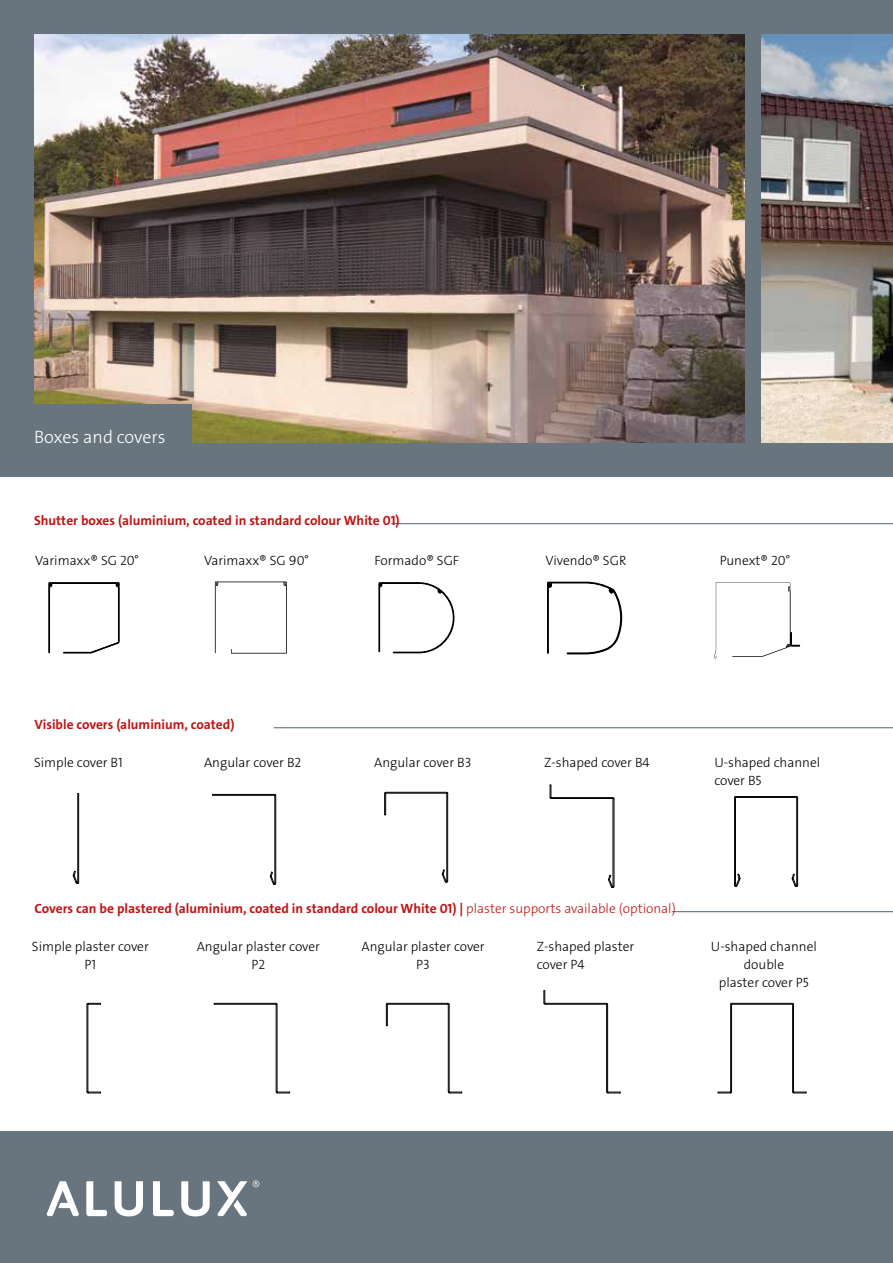
<style>
.page{position:relative;width:893px;height:1263px;background:#fff}
.page>*{position:absolute;margin:0;border:0;box-sizing:border-box;transform-origin:0 0}
.t1{font:300 18px "The Sans Os F";color:#fff}
.t2{font:300 13.5px/18px "The Sans Os F";color:#000;text-align:center}
.t3{font:700 13.5px "The Sans Os F";color:#bf1515}
.s1{font-family:"The Sans Light Caps";font-weight:400}
.s2{font-weight:300}
</style>
<div class="page">
<svg style="left:49px;top:582px;width:70px;height:71px"></svg>
<svg style="left:378px;top:582px;width:76px;height:71px"></svg>
<svg style="left:714px;top:582px;width:86px;height:76px"></svg>
<svg style="left:547px;top:582px;width:75px;height:72px"></svg>
<svg style="left:215px;top:581px;width:72px;height:73px"></svg>
<hr style="left:391px;top:523px;width:502px;height:1px;background:#68757e">
<hr style="left:274px;top:727px;width:619px;height:1px;background:#68757e">
<hr style="left:672px;top:911px;width:221px;height:1px;background:#68757e">
<div style="left:0;top:1131px;width:893px;height:132px;background:#68757e"></div>
<div style="left:0;top:0;width:893px;height:476px;background:#68757e"></div>
<img style="left:34px;top:34px;width:710px;height:408px">
<img style="left:761px;top:34px;width:132px;height:408px">
<div style="left:0;top:404px;width:191px;height:64px;background:#68757e"></div>
<hr style="left:78px;top:794px;width:1px;height:88px;background:#000">
<svg style="left:73px;top:871px;width:6px;height:13px"></svg>
<hr style="left:87px;top:1004px;width:1px;height:87px;background:#000">
<hr style="left:88px;top:1004px;width:1px;height:87px;background:#000">
<svg style="left:87px;top:1091px;width:14px;height:3px"></svg>
<svg style="left:87px;top:1003px;width:14px;height:2px"></svg>
<hr style="left:213px;top:794px;width:61px;height:1px;background:#000">
<hr style="left:213px;top:795px;width:61px;height:1px;background:#000">
<hr style="left:275px;top:796px;width:1px;height:87px;background:#000">
<svg style="left:270px;top:872px;width:6px;height:13px"></svg>
<hr style="left:447px;top:794px;width:1px;height:87px;background:#000">
<hr style="left:386px;top:792px;width:60px;height:1px;background:#000">
<hr style="left:386px;top:793px;width:60px;height:1px;background:#000">
<hr style="left:446px;top:794px;width:1px;height:87px;background:#000">
<svg style="left:384px;top:792px;width:3px;height:23px"></svg>
<svg style="left:442px;top:869px;width:6px;height:14px"></svg>
<hr style="left:614px;top:799px;width:1px;height:87px;background:#000">
<hr style="left:551px;top:797px;width:62px;height:1px;background:#000">
<hr style="left:551px;top:798px;width:62px;height:1px;background:#000">
<hr style="left:613px;top:799px;width:1px;height:87px;background:#000">
<svg style="left:550px;top:785px;width:2px;height:14px"></svg>
<svg style="left:608px;top:875px;width:6px;height:13px"></svg>
<hr style="left:734px;top:798px;width:1px;height:87px;background:#000">
<hr style="left:797px;top:798px;width:1px;height:87px;background:#000">
<hr style="left:736px;top:796px;width:60px;height:1px;background:#000">
<hr style="left:735px;top:798px;width:1px;height:87px;background:#000">
<hr style="left:736px;top:797px;width:60px;height:1px;background:#000">
<hr style="left:796px;top:798px;width:1px;height:87px;background:#000">
<svg style="left:792px;top:874px;width:6px;height:13px"></svg>
<svg style="left:734px;top:874px;width:7px;height:13px"></svg>
<hr style="left:277px;top:1004px;width:1px;height:87px;background:#000">
<hr style="left:214px;top:1003px;width:62px;height:1px;background:#000">
<hr style="left:214px;top:1004px;width:62px;height:1px;background:#000">
<hr style="left:276px;top:1004px;width:1px;height:87px;background:#000">
<svg style="left:276px;top:1091px;width:14px;height:3px"></svg>
<hr style="left:449px;top:1004px;width:1px;height:87px;background:#000">
<hr style="left:388px;top:1003px;width:60px;height:1px;background:#000">
<hr style="left:388px;top:1004px;width:60px;height:1px;background:#000">
<hr style="left:448px;top:1004px;width:1px;height:87px;background:#000">
<svg style="left:386px;top:1003px;width:2px;height:23px"></svg>
<svg style="left:448px;top:1091px;width:14px;height:3px"></svg>
<hr style="left:607px;top:1004px;width:1px;height:87px;background:#000">
<hr style="left:545px;top:1003px;width:61px;height:1px;background:#000">
<hr style="left:545px;top:1004px;width:61px;height:1px;background:#000">
<hr style="left:606px;top:1004px;width:1px;height:87px;background:#000">
<svg style="left:544px;top:990px;width:2px;height:15px"></svg>
<svg style="left:606px;top:1091px;width:15px;height:3px"></svg>
<hr style="left:730px;top:1004px;width:1px;height:87px;background:#000">
<hr style="left:793px;top:1004px;width:1px;height:87px;background:#000">
<hr style="left:732px;top:1003px;width:60px;height:1px;background:#000">
<hr style="left:731px;top:1004px;width:1px;height:87px;background:#000">
<hr style="left:732px;top:1004px;width:60px;height:1px;background:#000">
<hr style="left:792px;top:1004px;width:1px;height:87px;background:#000">
<svg style="left:792px;top:1091px;width:15px;height:3px"></svg>
<svg style="left:718px;top:1091px;width:14px;height:3px"></svg>
<svg style="left:181px;top:1181px;width:29px;height:35px"></svg>
<svg style="left:86px;top:1181px;width:21px;height:35px"></svg>
<svg style="left:115px;top:1181px;width:28px;height:35px"></svg>
<svg style="left:47px;top:1181px;width:32px;height:35px"></svg>
<svg style="left:217px;top:1181px;width:30px;height:35px"></svg>
<svg style="left:153px;top:1181px;width:21px;height:35px"></svg>
<svg style="left:253px;top:1180px;width:6px;height:7px"></svg>
<h1 class="t1" style="left:34px;top:425px;width:133px">Boxes and covers</h1>
<p class="t3" style="left:34px;top:511px;width:367px">Shutter boxes (aluminium, coated in standard colour White 01)</p>
<p class="t2" style="left:35px;top:551px;width:105px">Varimaxx® <span class="s1">SG 20°</span></p>
<p class="t2" style="left:374px;top:551px;width:86px">Formado® <span class="s1">SGF</span></p>
<p class="t2" style="left:720px;top:551px;width:72px">Punext® <span class="s1">20°</span></p>
<p class="t2" style="left:204px;top:551px;width:107px">Varimaxx® <span class="s1">SG 90°</span></p>
<p class="t2" style="left:546px;top:551px;width:82px">Vivendo® <span class="s1">SGR</span></p>
<p class="t3" style="left:35px;top:715px;width:202px">Visible covers (aluminium, coated)</p>
<p class="t2" style="left:34px;top:754px;width:90px">Simple cover B<span class="s1">1</span></p>
<p class="t2" style="left:204px;top:754px;width:99px">Angular cover B<span class="s1">2</span></p>
<p class="t2" style="left:374px;top:754px;width:99px">Angular cover B<span class="s1">3</span></p>
<p class="t2" style="left:544px;top:753px;width:107px">Z-shaped cover B<span class="s1">4</span></p>
<p class="t2" style="left:714px;top:753px;width:107px;text-align:left">U-shaped channel cover B<span class="s1">5</span></p>
<p class="t3" style="left:35px;top:899px;width:643px">Covers can be plastered (aluminium, coated in standard colour White 01) | <span class="s2">plaster supports available (optional)</span></p>
<p class="t2" style="left:32px;top:937px;width:118px">Simple plaster cover<br>P<span class="s1">1</span></p>
<p class="t2" style="left:197px;top:937px;width:125px">Angular plaster cover<br>P<span class="s1">2</span></p>
<p class="t2" style="left:361px;top:937px;width:125px">Angular plaster cover<br>P<span class="s1">3</span></p>
<p class="t2" style="left:537px;top:937px;width:99px;text-align:left">Z-shaped plaster cover P<span class="s1">4</span></p>
<p class="t2" style="left:711px;top:937px;width:107px">U-shaped channel double<br>plaster cover P<span class="s1">5</span></p>
</div>
